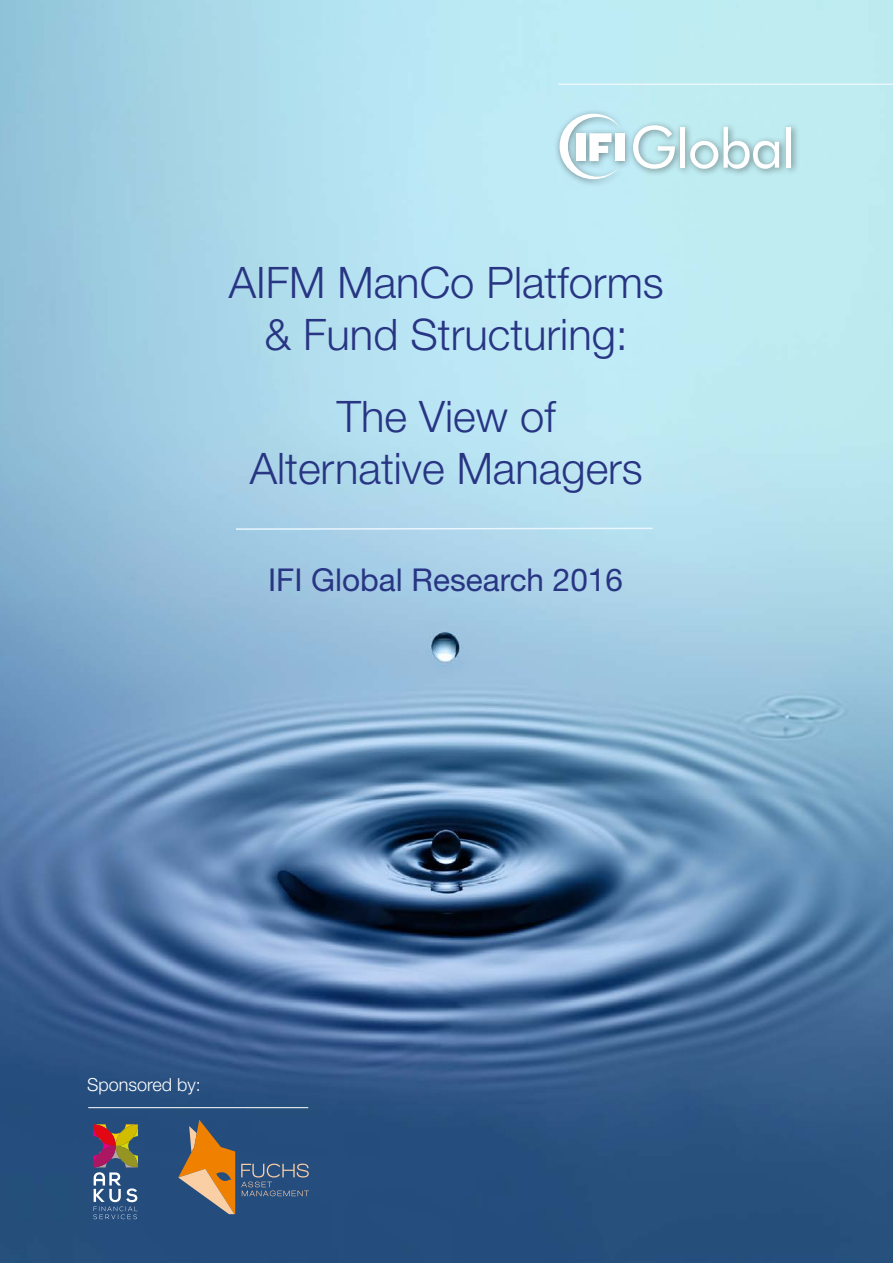
<style>
.page{position:relative;width:893px;height:1263px;background:#fff}
.page>*{position:absolute;margin:0;border:0;box-sizing:border-box;transform-origin:0 0}
.t1{font:300 43.5px/52.2px "Helvetica Neue";color:#283583;text-align:center}
.t2{font:31.5px "Helvetica Neue";color:#283583}
.t3{font:300 18px "Helvetica Neue";color:#fff}
</style>
<div class="page">
<img style="left:0;top:0;width:893px;height:1263px">
<div style="left:554px;top:108px;width:245px;height:80px;background:#000;opacity:.42"></div>
<svg style="left:633px;top:125px;width:42px;height:44px"></svg>
<div style="left:680px;top:127px;width:5px;height:41px;background:#fff"></div>
<svg style="left:690px;top:127px;width:89px;height:42px"></svg>
<div style="left:786px;top:127px;width:5px;height:41px;background:#fff"></div>
<svg style="left:559px;top:114px;width:61px;height:65px"></svg>
<div style="left:615px;top:133px;width:9px;height:28px;background:#fff"></div>
<svg style="left:234px;top:527px;width:420px;height:4px;background:#c4e1f2"></svg>
<hr style="left:558px;top:84px;width:335px;height:1px;background:#eaf6fe">
<svg style="left:93px;top:1124px;width:45px;height:95px;background:#6c6672"></svg>
<svg style="left:178px;top:1120px;width:57px;height:94px;background:#977754"></svg>
<svg style="left:241px;top:1163px;width:68px;height:33px;background:#466083"></svg>
<hr style="left:88px;top:1107px;width:220px;height:1px;background:#fff">
<p class="t1" style="left:229px;top:255px;width:437px">AIFM ManCo Platforms &amp; Fund Structuring:</p>
<p class="t1" style="left:250px;top:390px;width:395px">The View of<br>Alternative Managers</p>
<p class="t2" style="left:268px;top:561px;width:356px">IFI Global Research 2016</p>
<p class="t3" style="left:87px;top:1074px;width:115px">Sponsored by:</p>
</div>
